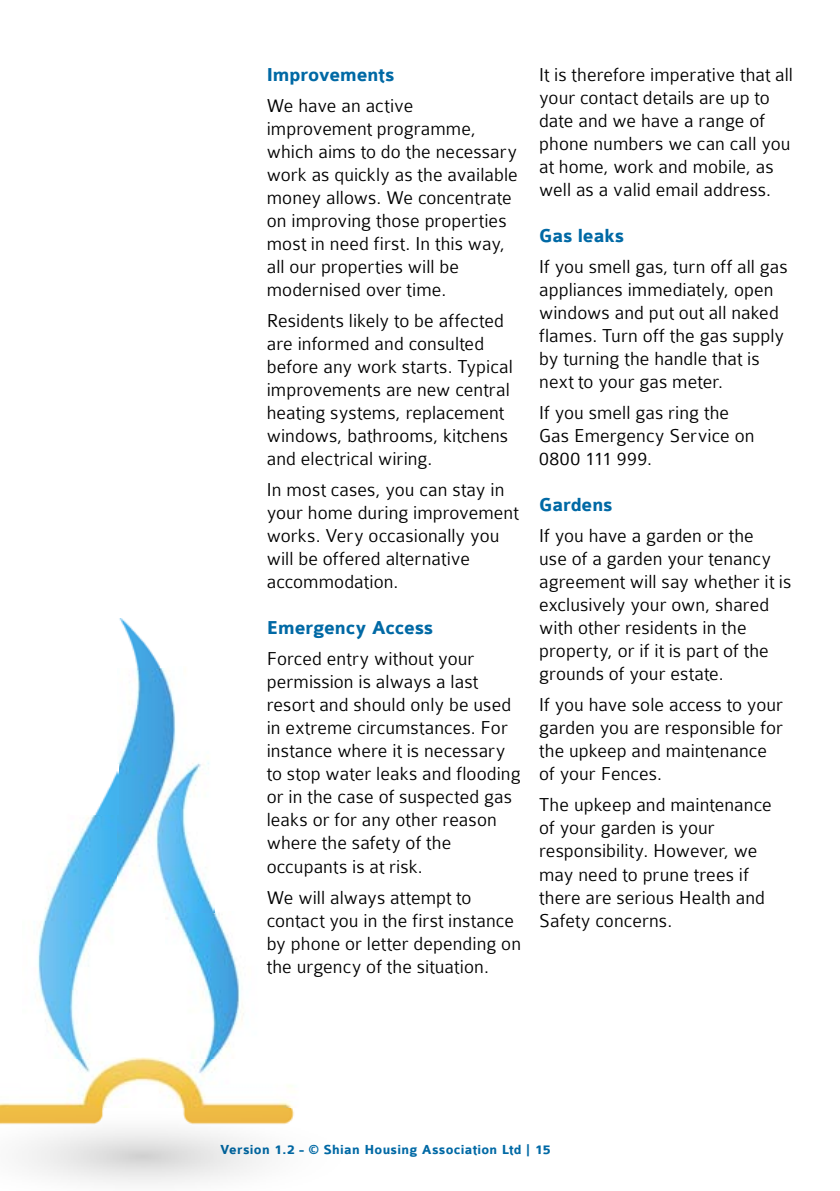
<style>
.page{position:relative;width:840px;height:1191px;background:#fff}
.page>*{position:absolute;margin:0;border:0;box-sizing:border-box;transform-origin:0 0}
.t1{font:300 20px/23px "Colaborate";letter-spacing:.005em;color:#000}
.t2{font:700 20px "Colaborate";letter-spacing:-.005em;color:#0069a5}
.t3{font:700 14px "Colaborate";letter-spacing:.02em;color:#0069a5}
</style>
<div class="page">
<img style="left:0;top:1107px;width:294px;height:77px">
<img style="left:0;top:1057px;width:293px;height:50px">
<img style="left:22px;top:814px;width:97px;height:244px">
<img style="left:166px;top:911px;width:96px;height:147px">
<img style="left:118px;top:668px;width:97px;height:244px">
<img style="left:95px;top:764px;width:24px;height:50px">
<img style="left:119px;top:618px;width:42px;height:50px">
<p class="t2" style="left:266px;top:64px;width:129px">Improvements</p>
<p class="t1" style="left:266px;top:94px;width:252px">We have an active improvement programme, which aims to do the necessary work as quickly as the available money allows. We concentrate on improving those properties most in need first. In this way, all our properties will be modernised over time.</p>
<p class="t1" style="left:266px;top:309px;width:247px">Residents likely to be affected are informed and consulted before any work starts. Typical improvements are new central heating systems, replacement windows, bathrooms, kitchens and electrical wiring.</p>
<p class="t1" style="left:266px;top:478px;width:253px">In most cases, you can stay in your home during improvement works. Very occasionally you will be offered alternative accommodation.</p>
<p class="t2" style="left:266px;top:617px;width:168px">Emergency Access</p>
<p class="t1" style="left:266px;top:647px;width:255px">Forced entry without your permission is always a last resort and should only be used in extreme circumstances. For instance where it is necessary to stop water leaks and flooding or in the case of suspected gas leaks or for any other reason where the safety of the occupants is at risk.</p>
<p class="t1" style="left:266px;top:885px;width:256px">We will always attempt to contact you in the first instance by phone or letter depending on the urgency of the situation.</p>
<p class="t1" style="left:539px;top:63px;width:255px">It is therefore imperative that all your contact details are up to date and we have a range of phone numbers we can call you at home, work and mobile, as well as a valid email address.</p>
<p class="t2" style="left:539px;top:225px;width:87px">Gas leaks</p>
<p class="t1" style="left:539px;top:255px;width:250px">If you smell gas, turn off all gas appliances immediately, open windows and put out all naked flames. Turn off the gas supply by turning the handle that is next to your gas meter.</p>
<p class="t1" style="left:539px;top:401px;width:217px">If you smell gas ring the<br>Gas Emergency Service on<br>0800 111 999.</p>
<p class="t2" style="left:539px;top:494px;width:75px">Gardens</p>
<p class="t1" style="left:539px;top:524px;width:253px">If you have a garden or the<br>use of a garden your tenancy agreement will say whether it is exclusively your own, shared with other residents in the property, or if it is part of the grounds of your estate.</p>
<p class="t1" style="left:539px;top:693px;width:245px">If you have sole access to your garden you are responsible for the upkeep and maintenance of your Fences.</p>
<p class="t1" style="left:539px;top:793px;width:234px">The upkeep and maintenance of your garden is your responsibility. However, we may need to prune trees if there are serious Health and<br>Safety concerns.</p>
<p class="t3" style="left:220px;top:1141px;width:332px">Version 1.2 - © Shian Housing Association Ltd | 15</p>
</div>
